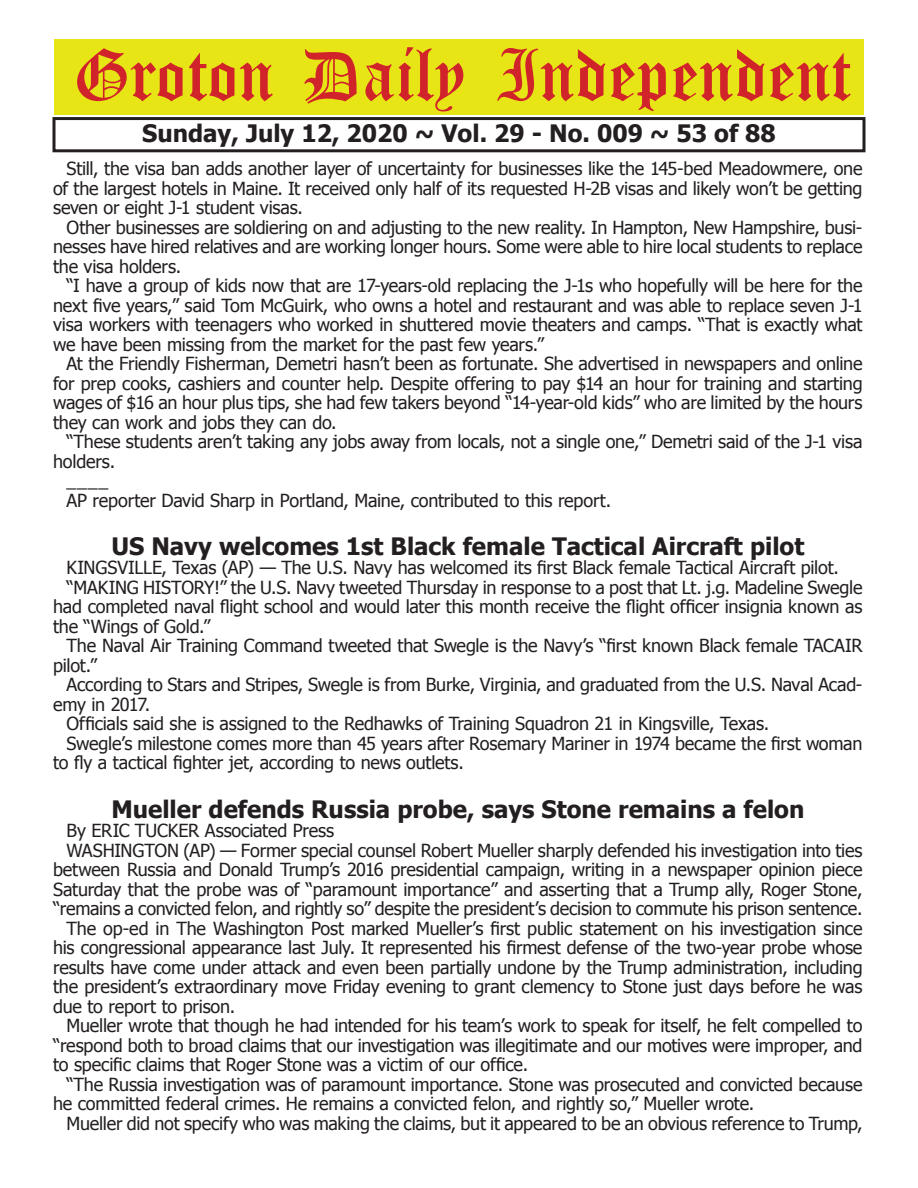
<style>
.page{position:relative;width:918px;height:1188px;background:#fff}
.page>*{position:absolute;margin:0;border:0;box-sizing:border-box;transform-origin:0 0}
.t1{font:54px "Old English Five";color:#d1232a}
.t2{font:700 24px "Tahoma";color:#231f20}
.t3{font:18px/19.5px "Tahoma";letter-spacing:-.015em;color:#231f20;text-align:justify}
</style>
<div class="page">
<div style="left:52px;top:117px;width:814px;height:35px;border:3px solid #231f20"></div>
<div style="left:54px;top:40px;width:810px;height:75px;background:#e7e515"></div>
<h1 class="t1" style="left:73px;top:50px;width:779px">Groton Daily Independent</h1>
<h2 class="t2" style="left:142px;top:116px;width:635px">Sunday, July 12, 2020 ~ Vol. 29 - No. 009 ~ 53 of 88</h2>
<p class="t3" style="left:53px;top:158px;width:811px;text-indent:14px">Still, the visa ban adds another layer of uncertainty for businesses like the 145-bed Meadowmere, one of the largest hotels in Maine. It received only half of its requested H-2B visas and likely won’t be getting seven or eight J-1 student visas.</p>
<p class="t3" style="left:53px;top:217px;width:811px;text-indent:14px">Other businesses are soldiering on and adjusting to the new reality. In Hampton, New Hampshire, busi&shy;nesses have hired relatives and are working longer hours. Some were able to hire local students to replace the visa holders.</p>
<p class="t3" style="left:53px;top:275px;width:811px;text-indent:14px">“I have a group of kids now that are 17-years-old replacing the J-1s who hopefully will be here for the next five years,” said Tom McGuirk, who owns a hotel and restaurant and was able to replace seven J-1 visa workers with teenagers who worked in shuttered movie theaters and camps. “That is exactly what we have been missing from the market for the past few years.”</p>
<p class="t3" style="left:53px;top:353px;width:811px;text-indent:14px">At the Friendly Fisherman, Demetri hasn’t been as fortunate. She advertised in newspapers and online for prep cooks, cashiers and counter help. Despite offering to pay $14 an hour for training and starting wages of $16 an hour plus tips, she had few takers beyond “14-year-old kids” who are limited by the hours they can work and jobs they can do.</p>
<p class="t3" style="left:67px;top:431px;width:797px">“These students aren’t taking any jobs away from locals, not a single one,” Demetri said of the J-1 visa</p>
<p class="t3" style="left:53px;top:450px;width:64px">holders.</p>
<p class="t3" style="left:67px;top:470px;width:43px">____</p>
<p class="t3" style="left:67px;top:489px;width:546px">AP reporter David Sharp in Portland, Maine, contributed to this report.</p>
<h2 class="t2" style="left:111px;top:529px;width:694px">US Navy welcomes 1st Black female Tactical Aircraft pilot</h2>
<p class="t3" style="left:67px;top:557px;width:774px">KINGSVILLE, Texas (AP) — The U.S. Navy has welcomed its first Black female Tactical Aircraft pilot.</p>
<p class="t3" style="left:67px;top:577px;width:797px">“MAKING HISTORY!” the U.S. Navy tweeted Thursday in response to a post that Lt. j.g. Madeline Swegle</p>
<p class="t3" style="left:53px;top:596px;width:811px">had completed naval flight school and would later this month receive the flight officer insignia known as</p>
<p class="t3" style="left:53px;top:616px;width:159px">the “Wings of Gold.”</p>
<p class="t3" style="left:67px;top:635px;width:797px">The Naval Air Training Command tweeted that Swegle is the Navy’s “first known Black female TACAIR</p>
<p class="t3" style="left:53px;top:655px;width:46px">pilot.”</p>
<p class="t3" style="left:67px;top:674px;width:797px">According to Stars and Stripes, Swegle is from Burke, Virginia, and graduated from the U.S. Naval Acad-</p>
<p class="t3" style="left:53px;top:694px;width:99px">emy in 2017.</p>
<p class="t3" style="left:67px;top:713px;width:704px">Officials said she is assigned to the Redhawks of Training Squadron 21 in Kingsville, Texas.</p>
<p class="t3" style="left:67px;top:733px;width:797px">Swegle’s milestone comes more than 45 years after Rosemary Mariner in 1974 became the first woman</p>
<p class="t3" style="left:53px;top:752px;width:412px">to fly a tactical fighter jet, according to news outlets.</p>
<h2 class="t2" style="left:111px;top:792px;width:695px">Mueller defends Russia probe, says Stone remains a felon</h2>
<p class="t3" style="left:67px;top:820px;width:269px">By ERIC TUCKER Associated Press</p>
<p class="t3" style="left:67px;top:840px;width:797px">WASHINGTON (AP) — Former special counsel Robert Mueller sharply defended his investigation into ties</p>
<p class="t3" style="left:53px;top:859px;width:811px">between Russia and Donald Trump’s 2016 presidential campaign, writing in a newspaper opinion piece</p>
<p class="t3" style="left:53px;top:879px;width:811px">Saturday that the probe was of “paramount importance” and asserting that a Trump ally, Roger Stone,</p>
<p class="t3" style="left:53px;top:898px;width:811px">“remains a convicted felon, and rightly so” despite the president’s decision to commute his prison sentence.</p>
<p class="t3" style="left:67px;top:918px;width:797px">The op-ed in The Washington Post marked Mueller’s first public statement on his investigation since</p>
<p class="t3" style="left:53px;top:937px;width:811px">his congressional appearance last July. It represented his firmest defense of the two-year probe whose</p>
<p class="t3" style="left:53px;top:957px;width:811px">results have come under attack and even been partially undone by the Trump administration, including</p>
<p class="t3" style="left:53px;top:976px;width:811px">the president’s extraordinary move Friday evening to grant clemency to Stone just days before he was</p>
<p class="t3" style="left:53px;top:996px;width:184px">due to report to prison.</p>
<p class="t3" style="left:67px;top:1015px;width:797px">Mueller wrote that though he had intended for his team’s work to speak for itself, he felt compelled to</p>
<p class="t3" style="left:53px;top:1035px;width:811px">“respond both to broad claims that our investigation was illegitimate and our motives were improper, and</p>
<p class="t3" style="left:53px;top:1054px;width:477px">to specific claims that Roger Stone was a victim of our office.</p>
<p class="t3" style="left:67px;top:1074px;width:797px">“The Russia investigation was of paramount importance. Stone was prosecuted and convicted because</p>
<p class="t3" style="left:53px;top:1093px;width:703px">he committed federal crimes. He remains a convicted felon, and rightly so,” Mueller wrote.</p>
<p class="t3" style="left:67px;top:1113px;width:798px">Mueller did not specify who was making the claims, but it appeared to be an obvious reference to Trump,</p>
</div>
